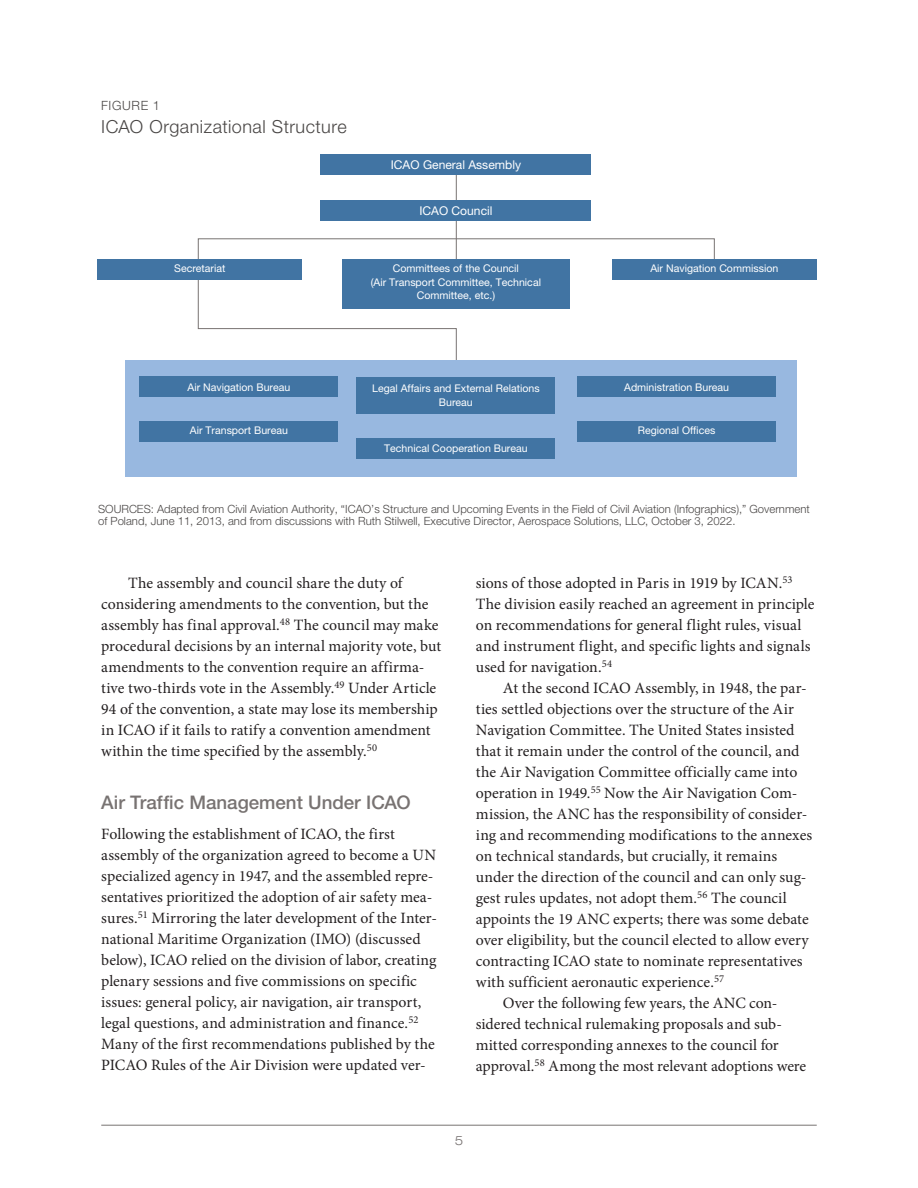
<style>
.page{position:relative;width:918px;height:1188px;background:#fff}
.page>*{position:absolute;margin:0;border:0;box-sizing:border-box;transform-origin:0 0}
.t1{font:500 18.75px "Helvetica Neue LT Std";color:#787372}
.t2{font:300 18px "Helvetica Neue LT Std";letter-spacing:.03em;color:#494645}
.t3{font:15.75px/21px "Minion Pro";color:#231f20}
.t4{font:300 12.75px "Helvetica Neue LT Std";letter-spacing:.055em;color:#494645}
.t5{font:300 expanded 12.75px "Helvetica Neue LT Std";color:#787372}
.t6{font:12.15px "Helvetica Neue LT Std";color:#fff}
.t7{font:300 11.4px/12.9px "Helvetica Neue LT Std";color:#494645}
.t8{font:10.65px/13.6px "Helvetica Neue LT Std";color:#fff;text-align:center}
</style>
<div class="page">
<hr style="left:101px;top:1125px;width:716px;height:1px;background:#787372">
<hr style="left:456px;top:163px;width:1px;height:134px;background:#787372">
<svg style="left:198px;top:238px;width:517px;height:122px"></svg>
<div style="left:125px;top:360px;width:672px;height:117px;background:#98b8e0"></div>
<div style="left:98px;top:259px;width:204px;height:21px;background:#4174a3"></div>
<div style="left:356px;top:377px;width:199px;height:36px;background:#4174a3"></div>
<div style="left:356px;top:439px;width:199px;height:20px;background:#4174a3"></div>
<div style="left:612px;top:259px;width:205px;height:21px;background:#4174a3"></div>
<div style="left:342px;top:259px;width:228px;height:49px;background:#4174a3"></div>
<div style="left:321px;top:200px;width:270px;height:21px;background:#4174a3"></div>
<div style="left:321px;top:154px;width:270px;height:20px;background:#4174a3"></div>
<div style="left:140px;top:377px;width:198px;height:20px;background:#4174a3"></div>
<div style="left:577px;top:377px;width:199px;height:20px;background:#4174a3"></div>
<div style="left:140px;top:421px;width:198px;height:20px;background:#4174a3"></div>
<div style="left:577px;top:421px;width:199px;height:20px;background:#4174a3"></div>
<p class="t4" style="left:101px;top:101px;width:60px">FIGURE 1</p>
<p class="t2" style="left:101px;top:120px;width:247px">ICAO Organizational Structure</p>
<p class="t6" style="left:391px;top:160px;width:132px">ICAO General Assembly</p>
<p class="t6" style="left:419px;top:207px;width:75px">ICAO Council</p>
<p class="t8" style="left:174px;top:263px;width:53px">Secretariat</p>
<p class="t8" style="left:371px;top:263px;width:172px">Committees of the Council<br>(Air Transport Committee, Technical<br>Committee, etc.)</p>
<p class="t8" style="left:650px;top:263px;width:129px">Air Navigation Commission</p>
<p class="t8" style="left:188px;top:381px;width:104px">Air Navigation Bureau</p>
<p class="t8" style="left:372px;top:383px;width:169px">Legal Affairs and External Relations<br>Bureau</p>
<p class="t8" style="left:624px;top:381px;width:106px">Administration Bureau</p>
<p class="t8" style="left:190px;top:424px;width:100px">Air Transport Bureau</p>
<p class="t8" style="left:638px;top:424px;width:79px">Regional Offices</p>
<p class="t8" style="left:384px;top:443px;width:145px">Technical Cooperation Bureau</p>
<p class="t7" style="left:98px;top:503px;width:713px">SOURCES: Adapted from Civil Aviation Authority, “ICAO’s Structure and Upcoming Events in the Field of Civil Aviation (Infographics),” Government of Poland, June 11, 2013, and from discussions with Ruth Stilwell, Executive Director, Aerospace Solutions, LLC, October 3, 2022.</p>
<p class="t3" style="left:101px;top:573px;width:341px;text-indent:27px">The assembly and council share the duty of considering amendments to the convention, but the assembly has final approval.<sup>48</sup> The council may make procedural decisions by an internal majority vote, but amendments to the convention require an affirma&shy;tive two-thirds vote in the Assembly.<sup>49</sup> Under Article 94 of the convention, a state may lose its membership in ICAO if it fails to ratify a convention amendment within the time specified by the assembly.<sup>50</sup></p>
<p class="t1" style="left:101px;top:796px;width:311px">Air Traffic Management Under ICAO</p>
<p class="t3" style="left:101px;top:825px;width:337px">Following the establishment of ICAO, the first assembly of the organization agreed to become a UN specialized agency in 1947, and the assembled repre&shy;sentatives prioritized the adoption of air safety mea&shy;sures.<sup>51</sup> Mirroring the later development of the Inter&shy;national Maritime Organization (IMO) (discussed below), ICAO relied on the division of labor, creating plenary sessions and five commissions on specific issues: general policy, air navigation, air transport, legal questions, and administration and finance.<sup>52<br></sup>Many of the first recommendations published by the PICAO Rules of the Air Division were updated ver-</p>
<p class="t3" style="left:476px;top:573px;width:340px">sions of those adopted in Paris in 1919 by ICAN.<sup>53<br></sup>The division easily reached an agreement in principle on recommendations for general flight rules, visual and instrument flight, and specific lights and signals used for navigation.<sup>54</sup></p>
<p class="t3" style="left:503px;top:678px;width:306px">At the second ICAO Assembly, in 1948, the par-</p>
<p class="t3" style="left:476px;top:699px;width:320px">ties settled objections over the structure of the Air</p>
<p class="t3" style="left:476px;top:720px;width:320px">Navigation Committee. The United States insisted</p>
<p class="t3" style="left:476px;top:741px;width:325px">that it remain under the control of the council, and</p>
<p class="t3" style="left:476px;top:762px;width:323px">the Air Navigation Committee officially came into</p>
<p class="t3" style="left:476px;top:783px;width:323px">operation in 1949.<sup>55</sup> Now the Air Navigation Com-</p>
<p class="t3" style="left:476px;top:804px;width:333px">mission, the ANC has the responsibility of consider-</p>
<p class="t3" style="left:476px;top:825px;width:338px">ing and recommending modifications to the annexes</p>
<p class="t3" style="left:476px;top:846px;width:303px">on technical standards, but crucially, it remains</p>
<p class="t3" style="left:476px;top:867px;width:332px">under the direction of the council and can only sug-</p>
<p class="t3" style="left:476px;top:888px;width:313px">gest rules updates, not adopt them.<sup>56</sup> The council</p>
<p class="t3" style="left:476px;top:909px;width:334px">appoints the 19 ANC experts; there was some debate</p>
<p class="t3" style="left:476px;top:930px;width:334px">over eligibility, but the council elected to allow every</p>
<p class="t3" style="left:476px;top:951px;width:328px">contracting ICAO state to nominate representatives</p>
<p class="t3" style="left:476px;top:972px;width:250px">with sufficient aeronautic experience.<sup>57</sup></p>
<p class="t3" style="left:503px;top:993px;width:276px">Over the following few years, the ANC con-</p>
<p class="t3" style="left:476px;top:1014px;width:308px">sidered technical rulemaking proposals and sub-</p>
<p class="t3" style="left:476px;top:1035px;width:304px">mitted corresponding annexes to the council for</p>
<p class="t3" style="left:476px;top:1056px;width:332px">approval.<sup>58</sup> Among the most relevant adoptions were</p>
<p class="t5" style="left:455px;top:1133px;width:10px">5</p>
</div>
